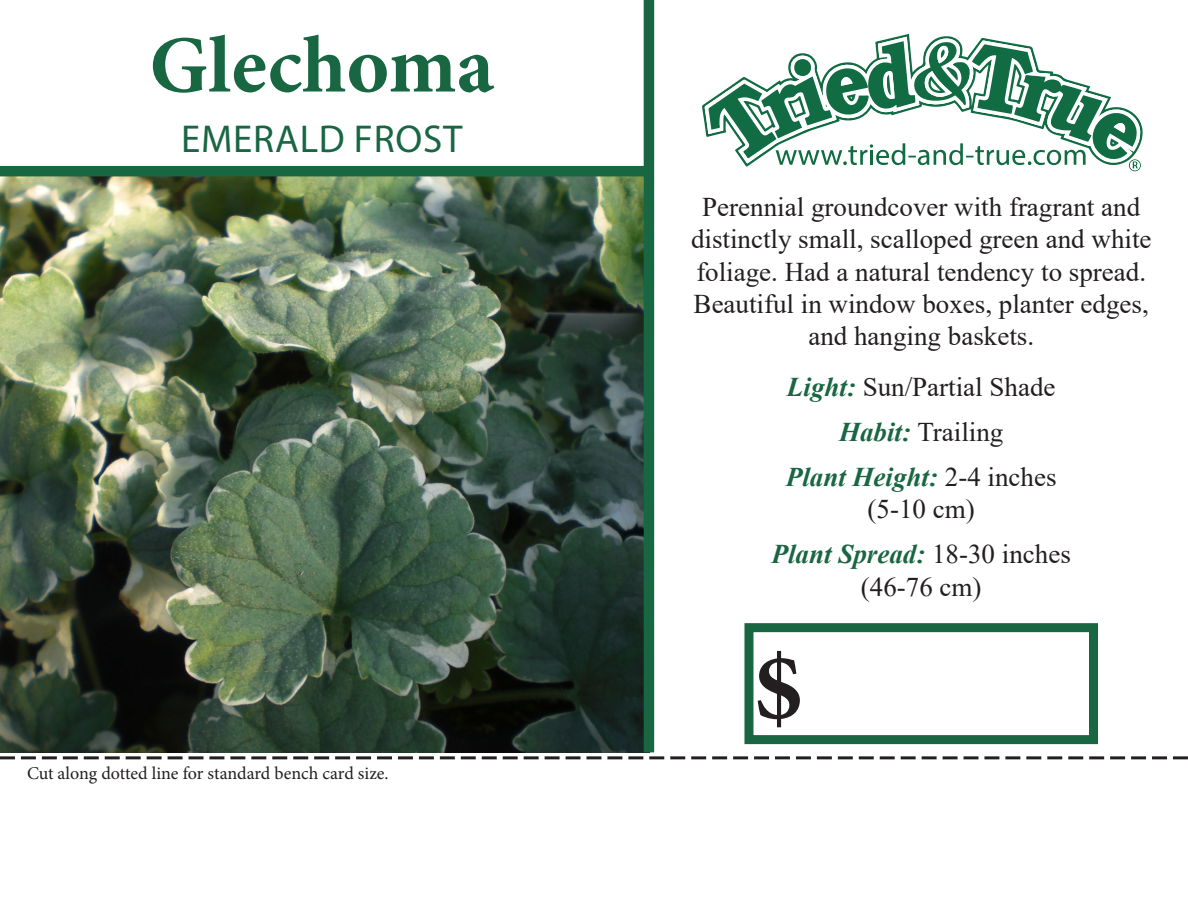
<style>
.page{position:relative;width:1188px;height:918px;background:#fff}
.page>*{position:absolute;margin:0;border:0;box-sizing:border-box;transform-origin:0 0}
.t1{font:700 100.5px "Minion Pro";color:#231f20}
.t2{font:700 81px "Minion Pro";color:#196643}
.t3{font:39px "Myriad Pro";letter-spacing:.02em;color:#196643}
.t4{font:27px/32.4px "Times New Roman";color:#231f20;text-align:center}
.t5{font:italic 700 27px "Times New Roman";color:#196643}
.t6{font:18px "Minion Pro";letter-spacing:-.005em;color:#231f20}
.s1{font-weight:700;font-style:italic;color:#196643}
.s2{font-weight:400;font-style:normal;color:#231f20}
</style>
<div class="page">
<svg style="left:0;top:756px;width:1188px;height:3px"></svg>
<div style="left:744px;top:623px;width:354px;height:121px;border:9px solid #196643"></div>
<svg style="left:705px;top:37px;width:294px;height:100px"></svg>
<svg style="left:708px;top:41px;width:433px;height:130px"></svg>
<img style="left:0;top:176px;width:644px;height:576px">
<div style="left:644px;top:0;width:10px;height:752px;background:#196643"></div>
<div style="left:0;top:166px;width:652px;height:10px;background:#196643"></div>
<p class="t2" style="left:149px;top:9px;width:347px">Glechoma</p>
<p class="t3" style="left:181px;top:114px;width:283px">EMERALD FROST</p>
<p class="t6" style="left:27px;top:761px;width:363px">Cut along dotted line for standard bench card size.</p>
<p class="t4" style="left:691px;top:190px;width:462px">Perennial groundcover with fragrant and distinctly small, scalloped green and white foliage. Had a natural tendency to spread.<br>Beautiful in window boxes, planter edges, and hanging baskets.</p>
<p class="t4" style="left:787px;top:370px;width:270px"><span class="s1">Light:</span> Sun/Partial Shade</p>
<p class="t4" style="left:839px;top:415px;width:166px"><span class="s1">Habit:</span> Trailing</p>
<p class="t5" style="left:786px;top:458px;width:272px">Plant Height: <span class="s2">2-4 inches</span></p>
<p class="t4" style="left:868px;top:492px;width:109px">(5-10 cm)</p>
<p class="t5" style="left:772px;top:535px;width:301px">Plant Spread: <span class="s2">18-30 inches</span></p>
<p class="t4" style="left:861px;top:570px;width:122px">(46-76 cm)</p>
<h1 class="t1" style="left:753px;top:617px;width:52px">$</h1>
</div>
